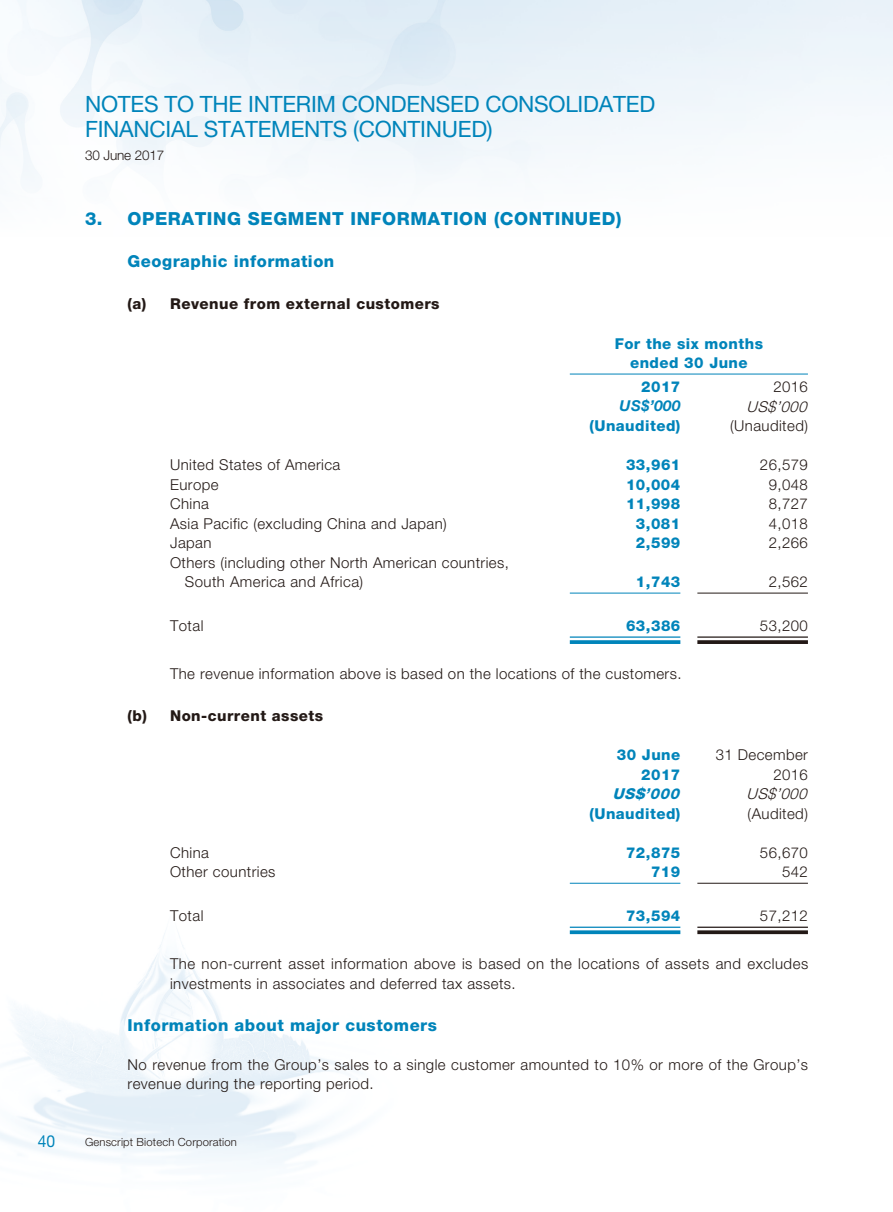
<style>
.page{position:relative;width:893px;height:1212px;background:#fff}
.page>*{position:absolute;margin:0;border:0;box-sizing:border-box;transform-origin:0 0}
.t1{font:22.5px/25.5px "Helvetica Neue LT Std";letter-spacing:-.01em;color:#0084ba}
.t2{font:800 18px "Helvetica Neue LT Std";letter-spacing:.03em;color:#0084ba}
.t3{font:800 16.5px "Helvetica Neue LT Std";letter-spacing:.03em;color:#0084ba}
.t4{font:16.5px "Helvetica Neue LT Std";color:#0084ba;scale:.95 1}
.t5{font:300 15px/19.5px "Helvetica Neue LT Std";letter-spacing:.03em;color:#231916}
.t6{font:800 15px/19.5px "Helvetica Neue LT Std";letter-spacing:.03em;color:#0084ba;text-align:center}
.t7{font:800 15px "Helvetica Neue LT Std";letter-spacing:.03em;color:#231916}
.t8{font:italic 300 15px "Helvetica Neue LT Std";color:#231916}
.t9{font:italic 700 15px "Helvetica Neue LT Std";color:#0084ba}
.t10{font:italic 800 15px "Helvetica Neue LT Std";color:#0084ba}
.t11{font:300 13.5px "Helvetica Neue LT Std";letter-spacing:-.01em;color:#231916}
.t12{font:300 11.25px "Helvetica Neue LT Std";letter-spacing:.015em;color:#231916}
</style>
<div class="page">
<img style="left:0;top:592px;width:572px;height:573px">
<hr style="left:570px;top:374px;width:238px;height:1px;background:#0084ba">
<hr style="left:570px;top:593px;width:110px;height:1px;background:#0084ba">
<hr style="left:697px;top:593px;width:111px;height:1px;background:#231916">
<hr style="left:570px;top:636px;width:110px;height:2px;background:#0084ba">
<svg style="left:570px;top:640px;width:110px;height:4px"></svg>
<hr style="left:697px;top:636px;width:111px;height:2px;background:#231916">
<svg style="left:697px;top:640px;width:111px;height:4px"></svg>
<hr style="left:570px;top:883px;width:110px;height:1px;background:#0084ba">
<hr style="left:697px;top:883px;width:111px;height:1px;background:#231916">
<hr style="left:570px;top:926px;width:110px;height:2px;background:#0084ba">
<svg style="left:570px;top:930px;width:110px;height:4px"></svg>
<hr style="left:697px;top:926px;width:111px;height:2px;background:#231916">
<svg style="left:697px;top:930px;width:111px;height:4px"></svg>
<h1 class="t1" style="left:85px;top:91px;width:572px">NOTES TO THE INTERIM CONDENSED CONSOLIDATED<br>FINANCIAL STATEMENTS (CONTINUED)</h1>
<p class="t11" style="left:85px;top:147px;width:81px">30 June 2017</p>
<p class="t2" style="left:85px;top:208px;width:538px">3. OPERATING SEGMENT INFORMATION (CONTINUED)</p>
<p class="t3" style="left:128px;top:252px;width:208px">Geographic information</p>
<p class="t7" style="left:128px;top:295px;width:314px">(a) Revenue from external customers</p>
<p class="t6" style="left:615px;top:333px;width:150px">For the six months ended 30 June</p>
<p class="t6" style="left:641px;top:377px;width:41px">2017</p>
<p class="t5" style="left:773px;top:377px;width:36px">2016</p>
<p class="t9" style="left:619px;top:396px;width:62px">US$’000</p>
<p class="t8" style="left:747px;top:397px;width:66px">US$’000</p>
<p class="t6" style="left:589px;top:416px;width:92px">(Unaudited)</p>
<p class="t5" style="left:730px;top:416px;width:79px">(Unaudited)</p>
<p class="t5" style="left:170px;top:455px;width:172px">United States of America</p>
<p class="t6" style="left:626px;top:455px;width:56px">33,961</p>
<p class="t5" style="left:760px;top:455px;width:49px">26,579</p>
<p class="t5" style="left:170px;top:474px;width:50px">Europe</p>
<p class="t6" style="left:626px;top:474px;width:56px">10,004</p>
<p class="t5" style="left:769px;top:474px;width:41px">9,048</p>
<p class="t5" style="left:170px;top:494px;width:40px">China</p>
<p class="t6" style="left:626px;top:494px;width:56px">11,998</p>
<p class="t5" style="left:769px;top:494px;width:41px">8,727</p>
<p class="t5" style="left:170px;top:513px;width:278px">Asia Pacific (excluding China and Japan)</p>
<p class="t6" style="left:636px;top:513px;width:46px">3,081</p>
<p class="t5" style="left:769px;top:513px;width:41px">4,018</p>
<p class="t5" style="left:170px;top:533px;width:43px">Japan</p>
<p class="t6" style="left:636px;top:533px;width:46px">2,599</p>
<p class="t5" style="left:769px;top:533px;width:41px">2,266</p>
<p class="t5" style="left:185px;top:552px;width:325px;text-indent:-15px">Others (including other North American countries,<br>South America and Africa)</p>
<p class="t6" style="left:636px;top:572px;width:46px">1,743</p>
<p class="t5" style="left:769px;top:572px;width:41px">2,562</p>
<p class="t5" style="left:170px;top:615px;width:35px">Total</p>
<p class="t6" style="left:626px;top:615px;width:56px">63,386</p>
<p class="t5" style="left:760px;top:615px;width:49px">53,200</p>
<p class="t5" style="left:170px;top:664px;width:513px">The revenue information above is based on the locations of the customers.</p>
<p class="t7" style="left:128px;top:707px;width:197px">(b) Non-current assets</p>
<p class="t6" style="left:617px;top:745px;width:65px">30 June</p>
<p class="t5" style="left:716px;top:745px;width:94px">31 December</p>
<p class="t6" style="left:641px;top:764px;width:41px">2017</p>
<p class="t5" style="left:773px;top:764px;width:36px">2016</p>
<p class="t10" style="left:613px;top:785px;width:72px">US$’000</p>
<p class="t8" style="left:747px;top:785px;width:66px">US$’000</p>
<p class="t6" style="left:589px;top:803px;width:92px">(Unaudited)</p>
<p class="t5" style="left:748px;top:803px;width:62px">(Audited)</p>
<p class="t5" style="left:170px;top:842px;width:40px">China</p>
<p class="t6" style="left:626px;top:842px;width:56px">72,875</p>
<p class="t5" style="left:760px;top:842px;width:49px">56,670</p>
<p class="t5" style="left:170px;top:862px;width:107px">Other countries</p>
<p class="t6" style="left:651px;top:862px;width:31px">719</p>
<p class="t5" style="left:782px;top:862px;width:27px">542</p>
<p class="t5" style="left:170px;top:905px;width:35px">Total</p>
<p class="t6" style="left:626px;top:905px;width:56px">73,594</p>
<p class="t5" style="left:760px;top:905px;width:49px">57,212</p>
<p class="t5" style="left:170px;top:954px;width:640px">The non-current asset information above is based on the locations of assets and excludes investments in associates and deferred tax assets.</p>
<p class="t3" style="left:128px;top:1015px;width:311px">Information about major customers</p>
<p class="t5" style="left:128px;top:1054px;width:682px">No revenue from the Group’s sales to a single customer amounted to 10% or more of the Group’s revenue during the reporting period.</p>
<p class="t4" style="left:38px;top:1132px;width:20px">40</p>
<p class="t12" style="left:85px;top:1135px;width:153px">Genscript Biotech Corporation</p>
</div>
